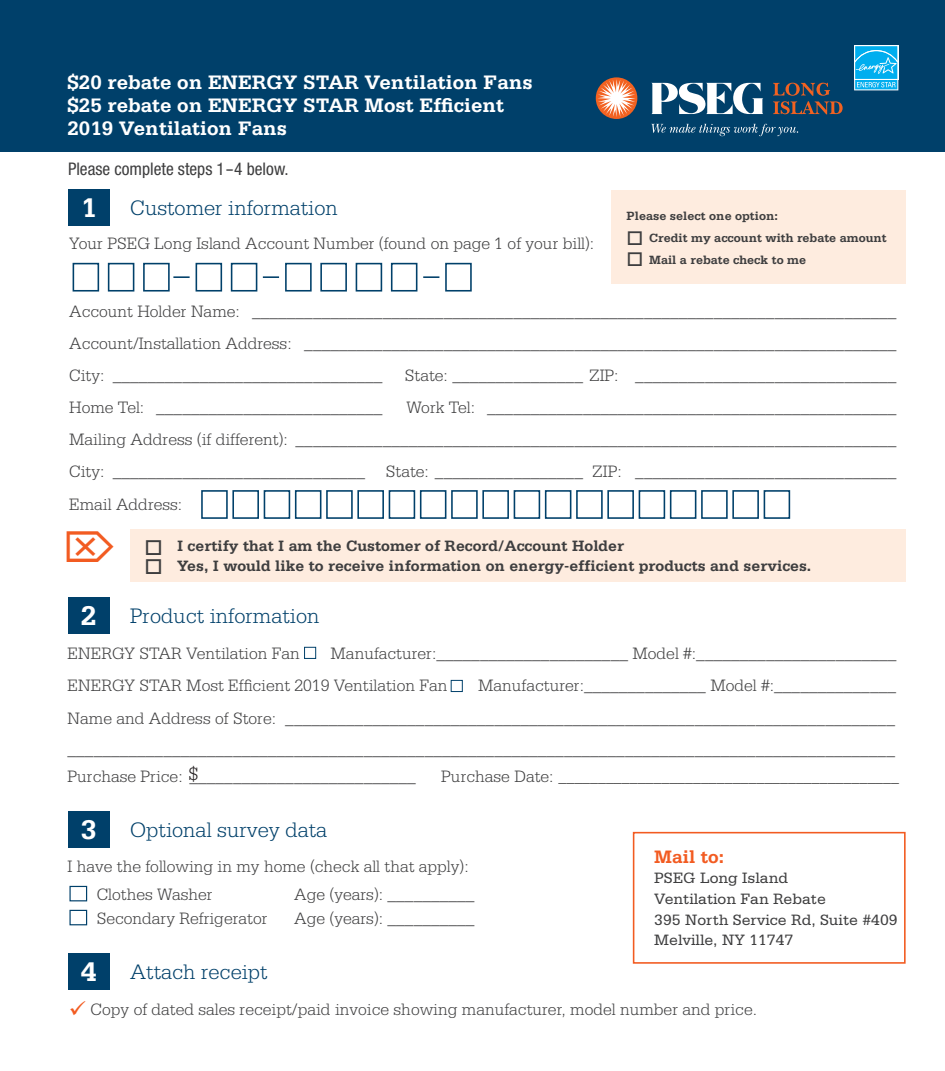
<style>
.page{position:relative;width:945px;height:1071px;background:#fff}
.page>*{position:absolute;margin:0;border:0;box-sizing:border-box;transform-origin:0 0}
.t1{font:700 28.53px "Serifa Std";color:#fff}
.t2{font:300 22.22px "Serifa Std";color:#00406a}
.t3{font:700 20.65px/23.3px "Serifa Std";color:#fff}
.t4{font:700 19.07px "Serifa Std";color:#f25b21}
.t5{font:300 19.07px "Serifa Std";color:#231f20}
.t6{font:300 17.5px "Serifa Std";color:#3e3e3f}
.t7{font:condensed 17.5px "Helvetica Neue LT Std";color:#3e3e3f}
.t8{font:700 15.92px "Serifa Std";color:#3e3e3f}
.t9{font:15.92px/20.7px "Serifa Std";color:#3e3e3f}
.t10{font:300 15.92px "Serifa Std";color:#3e3e3f}
.t11{font:700 12.6px "Serifa Std";color:#3e3e3f}
.s1{font-size:17.5px}
.s2{color:#f25b21}
</style>
<div class="page">
<div style="left:130px;top:530px;width:776px;height:52px;background:#feecdf"></div>
<div style="left:0;top:0;width:945px;height:152px;background:#00406a"></div>
<div style="left:854px;top:45px;width:44px;height:35px;background:#fff"></div>
<svg style="left:854px;top:46px;width:44px;height:44px;background:#37bff2"></svg>
<div style="left:68px;top:190px;width:42px;height:36px;background:#00406a"></div>
<div style="left:68px;top:597px;width:42px;height:37px;background:#00406a"></div>
<div style="left:68px;top:812px;width:42px;height:36px;background:#00406a"></div>
<div style="left:68px;top:953px;width:42px;height:37px;background:#00406a"></div>
<div style="left:108px;top:263px;width:26px;height:29px;border:2px solid #00406a"></div>
<div style="left:320px;top:263px;width:27px;height:29px;border:2px solid #00406a"></div>
<div style="left:196px;top:263px;width:26px;height:29px;border:2px solid #00406a"></div>
<div style="left:143px;top:263px;width:27px;height:29px;border:2px solid #00406a"></div>
<div style="left:356px;top:263px;width:26px;height:29px;border:2px solid #00406a"></div>
<div style="left:391px;top:263px;width:26px;height:29px;border:2px solid #00406a"></div>
<div style="left:445px;top:263px;width:27px;height:29px;border:2px solid #00406a"></div>
<div style="left:231px;top:263px;width:26px;height:29px;border:2px solid #00406a"></div>
<div style="left:73px;top:263px;width:26px;height:29px;border:2px solid #00406a"></div>
<div style="left:285px;top:263px;width:27px;height:29px;border:2px solid #00406a"></div>
<svg style="left:173px;top:276px;width:17px;height:2px"></svg>
<svg style="left:263px;top:276px;width:16px;height:2px"></svg>
<svg style="left:423px;top:276px;width:16px;height:2px"></svg>
<div style="left:69px;top:886px;width:18px;height:15px;border:1px solid #00406a"></div>
<div style="left:69px;top:910px;width:18px;height:15px;border:1px solid #00406a"></div>
<div style="left:232px;top:490px;width:27px;height:29px;border:2px solid #00406a"></div>
<div style="left:607px;top:490px;width:27px;height:29px;border:2px solid #00406a"></div>
<div style="left:764px;top:490px;width:26px;height:29px;border:2px solid #00406a"></div>
<div style="left:389px;top:490px;width:26px;height:29px;border:2px solid #00406a"></div>
<div style="left:295px;top:490px;width:26px;height:29px;border:2px solid #00406a"></div>
<div style="left:264px;top:490px;width:26px;height:29px;border:2px solid #00406a"></div>
<div style="left:639px;top:490px;width:26px;height:29px;border:2px solid #00406a"></div>
<div style="left:420px;top:490px;width:26px;height:29px;border:2px solid #00406a"></div>
<div style="left:451px;top:490px;width:27px;height:29px;border:2px solid #00406a"></div>
<div style="left:482px;top:490px;width:27px;height:29px;border:2px solid #00406a"></div>
<div style="left:326px;top:490px;width:27px;height:29px;border:2px solid #00406a"></div>
<div style="left:201px;top:490px;width:27px;height:29px;border:2px solid #00406a"></div>
<div style="left:576px;top:490px;width:27px;height:29px;border:2px solid #00406a"></div>
<div style="left:732px;top:490px;width:27px;height:29px;border:2px solid #00406a"></div>
<div style="left:357px;top:490px;width:27px;height:29px;border:2px solid #00406a"></div>
<div style="left:514px;top:490px;width:26px;height:29px;border:2px solid #00406a"></div>
<div style="left:670px;top:490px;width:26px;height:29px;border:2px solid #00406a"></div>
<div style="left:545px;top:490px;width:26px;height:29px;border:2px solid #00406a"></div>
<div style="left:701px;top:490px;width:27px;height:29px;border:2px solid #00406a"></div>
<svg style="left:596px;top:77px;width:41px;height:42px"></svg>
<svg style="left:598px;top:79px;width:38px;height:38px"></svg>
<svg style="left:651px;top:82px;width:112px;height:32px"></svg>
<svg style="left:651px;top:124px;width:147px;height:12px"></svg>
<svg style="left:773px;top:83px;width:70px;height:31px"></svg>
<div style="left:633px;top:832px;width:273px;height:132px;border:2px solid #f25b21"></div>
<div style="left:304px;top:647px;width:12px;height:12px;border:1px solid #00406a"></div>
<div style="left:611px;top:190px;width:295px;height:94px;background:#feecdf"></div>
<div style="left:451px;top:680px;width:12px;height:12px;border:1px solid #00406a"></div>
<p class="t3" style="left:67px;top:71px;width:467px">$20 rebate on ENERGY STAR Ventilation Fans</p>
<p class="t3" style="left:67px;top:94px;width:438px">$25 rebate on ENERGY STAR Most Efficient<br>2019 Ventilation Fans</p>
<p class="t7" style="left:68px;top:158px;width:222px">Please complete steps 1-4 below.</p>
<p class="t2" style="left:130px;top:196px;width:209px">Customer information</p>
<p class="t1" style="left:81px;top:191px;width:17px">1</p>
<p class="t6" style="left:69px;top:234px;width:527px">Your PSEG Long Island Account Number (found on page 1 of your bill):</p>
<p class="t11" style="left:627px;top:209px;width:153px">Please select one option:</p>
<p class="t11" style="left:627px;top:230px;width:262px">□ Credit my account with rebate amount</p>
<p class="t11" style="left:627px;top:253px;width:181px">□ Mail a rebate check to me</p>
<p class="t6" style="left:69px;top:302px;width:829px">Account Holder Name: __________________________________________________________________________</p>
<p class="t6" style="left:69px;top:334px;width:829px">Account/Installation Address: ____________________________________________________________________</p>
<p class="t6" style="left:69px;top:366px;width:315px">City: _______________________________</p>
<p class="t6" style="left:405px;top:366px;width:493px">State: _______________ ZIP: ______________________________</p>
<p class="t6" style="left:69px;top:398px;width:315px">Home Tel: __________________________</p>
<p class="t6" style="left:406px;top:398px;width:492px">Work Tel: _______________________________________________</p>
<p class="t6" style="left:69px;top:430px;width:829px">Mailing Address (if different): _____________________________________________________________________</p>
<p class="t6" style="left:69px;top:462px;width:829px">City: _____________________________ State: _________________ ZIP: ______________________________</p>
<p class="t6" style="left:69px;top:494px;width:115px">Email Address:</p>
<p class="t8" style="left:144px;top:537px;width:481px">□ I certify that I am the Customer of Record/Account Holder</p>
<p class="t8" style="left:144px;top:557px;width:668px">□ Yes, I would like to receive information on energy-efficient products and services.</p>
<p class="t1" style="left:81px;top:599px;width:17px">2</p>
<p class="t2" style="left:130px;top:603px;width:191px">Product information</p>
<p class="t6" style="left:68px;top:643px;width:234px">ENERGY STAR Ventilation Fan</p>
<p class="t6" style="left:330px;top:643px;width:568px">Manufacturer:______________________ Model #:_______________________</p>
<p class="t6" style="left:68px;top:676px;width:382px">ENERGY STAR Most Efficient 2019 Ventilation Fan</p>
<p class="t6" style="left:478px;top:676px;width:420px">Manufacturer:______________ Model #:______________</p>
<p class="t6" style="left:68px;top:708px;width:829px">Name and Address of Store: ______________________________________________________________________</p>
<p class="t6" style="left:68px;top:739px;width:829px">_______________________________________________________________________________________________</p>
<p class="t6" style="left:68px;top:766px;width:350px">Purchase Price: __________________________</p>
<p class="t10" style="left:441px;top:768px;width:459px"><span class="s1">Purchase Date:</span> ___________________________________________</p>
<p class="t5" style="left:189px;top:764px;width:11px">$</p>
<p class="t1" style="left:81px;top:813px;width:17px">3</p>
<p class="t2" style="left:130px;top:818px;width:199px">Optional survey data</p>
<p class="t6" style="left:68px;top:857px;width:403px">I have the following in my home (check all that apply):</p>
<p class="t6" style="left:97px;top:884px;width:117px">Clothes Washer</p>
<p class="t6" style="left:97px;top:908px;width:172px">Secondary Refrigerator</p>
<p class="t1" style="left:81px;top:955px;width:17px">4</p>
<p class="t2" style="left:130px;top:959px;width:139px">Attach receipt</p>
<p class="t6" style="left:294px;top:885px;width:182px">Age (years): __________</p>
<p class="t6" style="left:294px;top:909px;width:182px">Age (years): __________</p>
<p class="t4" style="left:654px;top:845px;width:71px">Mail to:</p>
<p class="t9" style="left:654px;top:868px;width:173px">PSEG Long Island<br>Ventilation Fan Rebate</p>
<p class="t9" style="left:654px;top:909px;width:245px">395 North Service Rd, Suite #409</p>
<p class="t9" style="left:654px;top:930px;width:141px">Melville, NY 11747</p>
<p class="t6" style="left:69px;top:1000px;width:690px"><span class="s2">✓</span> Copy of dated sales receipt/paid invoice showing manufacturer, model number and price.</p>
</div>
